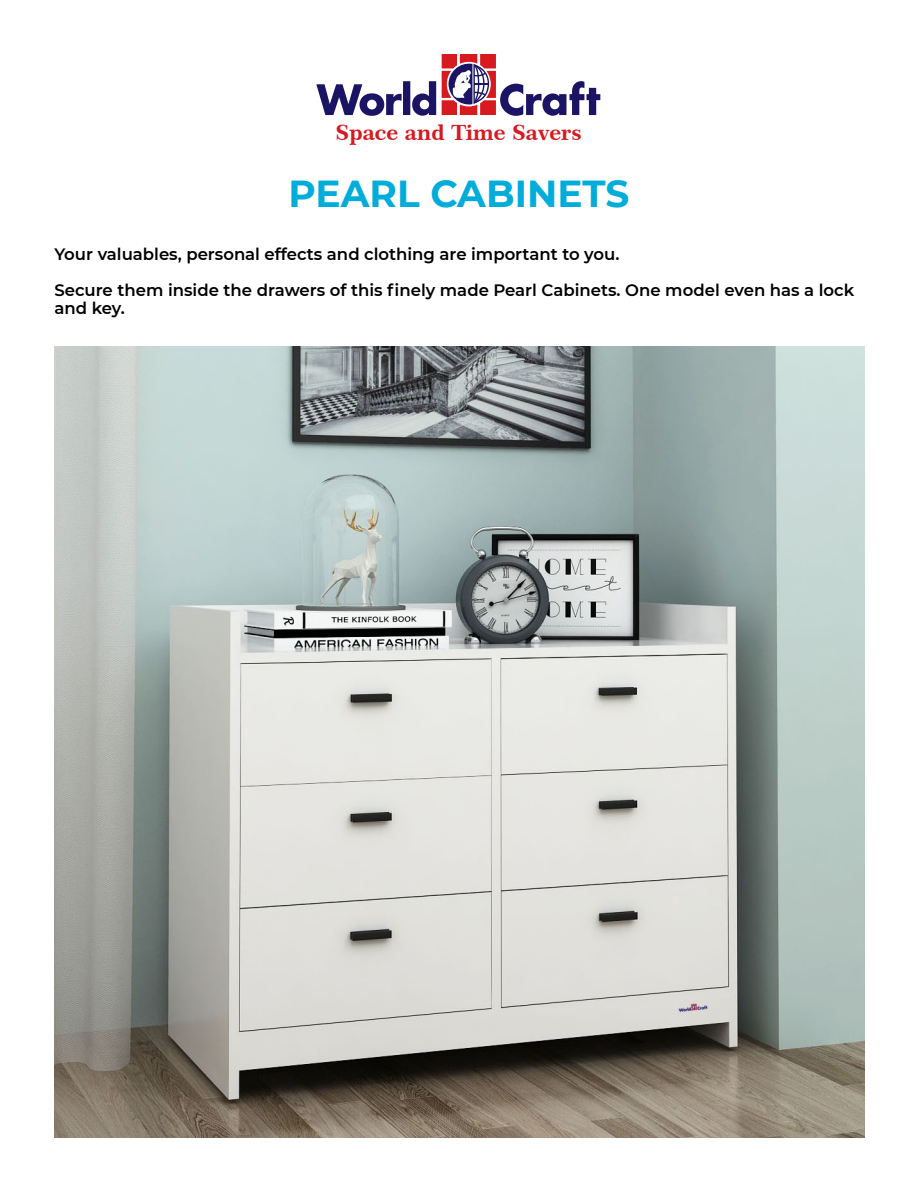
<style>
.page{position:relative;width:918px;height:1188px;background:#fff}
.page>*{position:absolute;margin:0;border:0;box-sizing:border-box;transform-origin:0 0}
.t1{font:700 37.5px "Montserrat";color:#00acd9}
.t2{font:21px "Century 751 BT Bold B";color:#d71920}
.t3{font:600 16.5px/36px "Montserrat";color:#000}
</style>
<div class="page">
<svg style="left:316px;top:81px;width:120px;height:35px"></svg>
<svg style="left:442px;top:54px;width:158px;height:62px"></svg>
<img style="left:54px;top:346px;width:810px;height:792px">
<p class="t2" style="left:336px;top:119px;width:248px">Space and Time Savers</p>
<h1 class="t1" style="left:289px;top:166px;width:342px">PEARL CABINETS</h1>
<p class="t3" style="left:54px;top:235px;width:801px">Your valuables, personal effects and clothing are important to you.<br>Secure them inside the drawers of this finely made Pearl Cabinets. One model even has a lock</p>
<p class="t3" style="left:54px;top:289px;width:72px">and key.</p>
</div>
